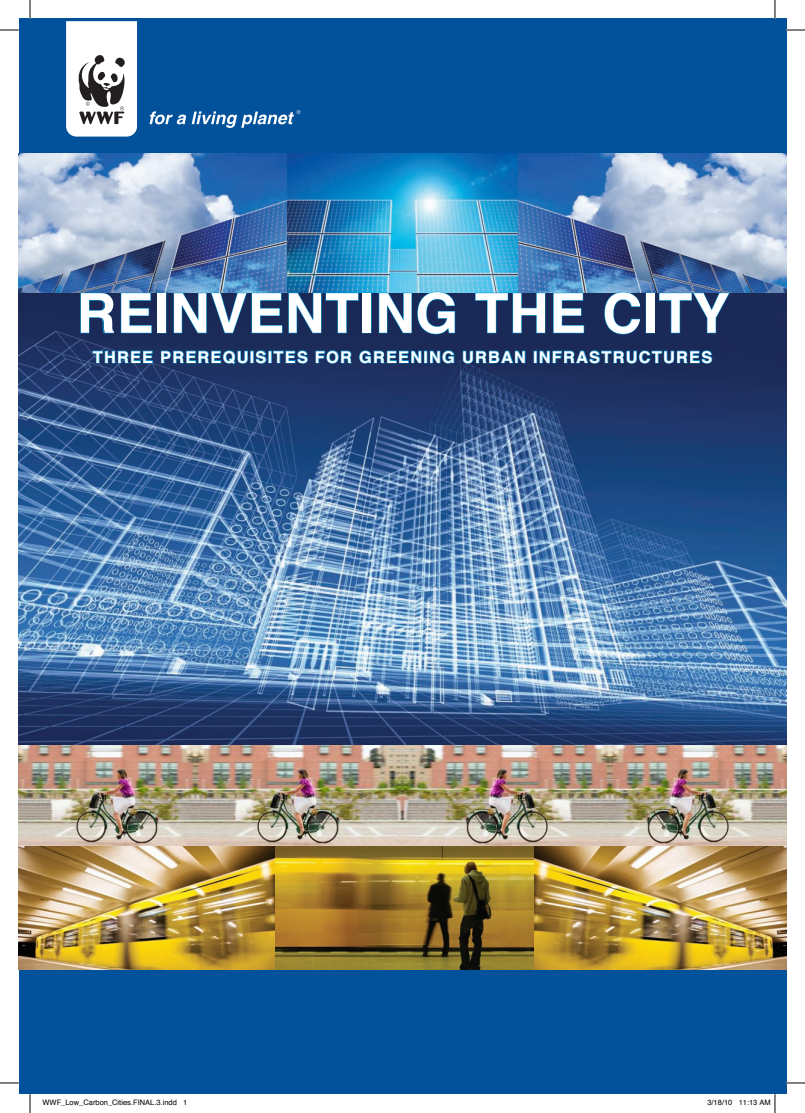
<style>
.page{position:relative;width:805px;height:1113px;background:#fff}
.page>*{position:absolute;margin:0;border:0;box-sizing:border-box;transform-origin:0 0}
.t1{font:700 55px "Helvetica";letter-spacing:.01em;color:#fff}
.t2{font:700 16.25px "Helvetica";letter-spacing:.08em;color:#fff}
.t3{font:7.5px "Helvetica";color:#000}
</style>
<div class="page">
<div style="left:19px;top:19px;width:766px;height:1075px;background:#01529b"></div>
<img style="left:19px;top:154px;width:766px;height:591px">
<img style="left:19px;top:745px;width:766px;height:224px">
<svg style="left:149px;top:110px;width:151px;height:18px"></svg>
<svg style="left:66px;top:21px;width:71px;height:115px;background:#d7d7d8"></svg>
<svg style="left:80px;top:292px;width:34px;height:42px"></svg>
<svg style="left:120px;top:292px;width:32px;height:42px"></svg>
<div style="left:157px;top:293px;width:9px;height:40px;border:1px solid #009ddc"></div>
<svg style="left:173px;top:292px;width:186px;height:42px;background:#17396a"></svg>
<div style="left:362px;top:293px;width:9px;height:40px;border:1px solid #009ddc"></div>
<svg style="left:378px;top:291px;width:77px;height:44px;background:#193f6f"></svg>
<svg style="left:474px;top:292px;width:71px;height:42px;background:#183868"></svg>
<svg style="left:552px;top:292px;width:32px;height:42px"></svg>
<svg style="left:603px;top:291px;width:37px;height:44px;background:#1a3b6b"></svg>
<div style="left:645px;top:293px;width:9px;height:40px;border:1px solid #009ddc"></div>
<svg style="left:658px;top:292px;width:72px;height:42px;background:#183565"></svg>
<svg style="left:92px;top:350px;width:61px;height:23px"></svg>
<svg style="left:160px;top:350px;width:88px;height:23px;background:#17497c"></svg>
<div style="left:250px;top:350px;width:4px;height:13px;border:1px solid #009ddc"></div>
<svg style="left:255px;top:349px;width:53px;height:15px"></svg>
<svg style="left:315px;top:350px;width:37px;height:23px"></svg>
<svg style="left:358px;top:350px;width:64px;height:23px"></svg>
<div style="left:423px;top:350px;width:4px;height:13px;border:1px solid #009ddc"></div>
<svg style="left:429px;top:350px;width:25px;height:14px"></svg>
<svg style="left:462px;top:350px;width:63px;height:23px"></svg>
<svg style="left:533px;top:349px;width:179px;height:24px;background:#164172"></svg>
<svg style="left:0;top:29px;width:19px;height:2px"></svg>
<svg style="left:785px;top:29px;width:19px;height:2px"></svg>
<svg style="left:0;top:1082px;width:19px;height:1px"></svg>
<svg style="left:785px;top:1082px;width:19px;height:1px"></svg>
<svg style="left:29px;top:0;width:2px;height:19px"></svg>
<svg style="left:29px;top:1094px;width:2px;height:18px"></svg>
<svg style="left:773px;top:0;width:2px;height:19px"></svg>
<svg style="left:774px;top:1094px;width:1px;height:18px"></svg>
<p class="t1" style="left:76px;top:269px;width:654px">REINVENTING THE CITY</p>
<p class="t2" style="left:93px;top:344px;width:620px">THREE PREREQUISITES FOR GREENING URBAN INFRASTRUCTURES</p>
<p class="t3" style="left:42px;top:1096px;width:146px">WWF_Low_Carbon_Cities.FINAL.3.indd 1</p>
<p class="t3" style="left:707px;top:1096px;width:65px">3/18/10 11:13 AM</p>
</div>
